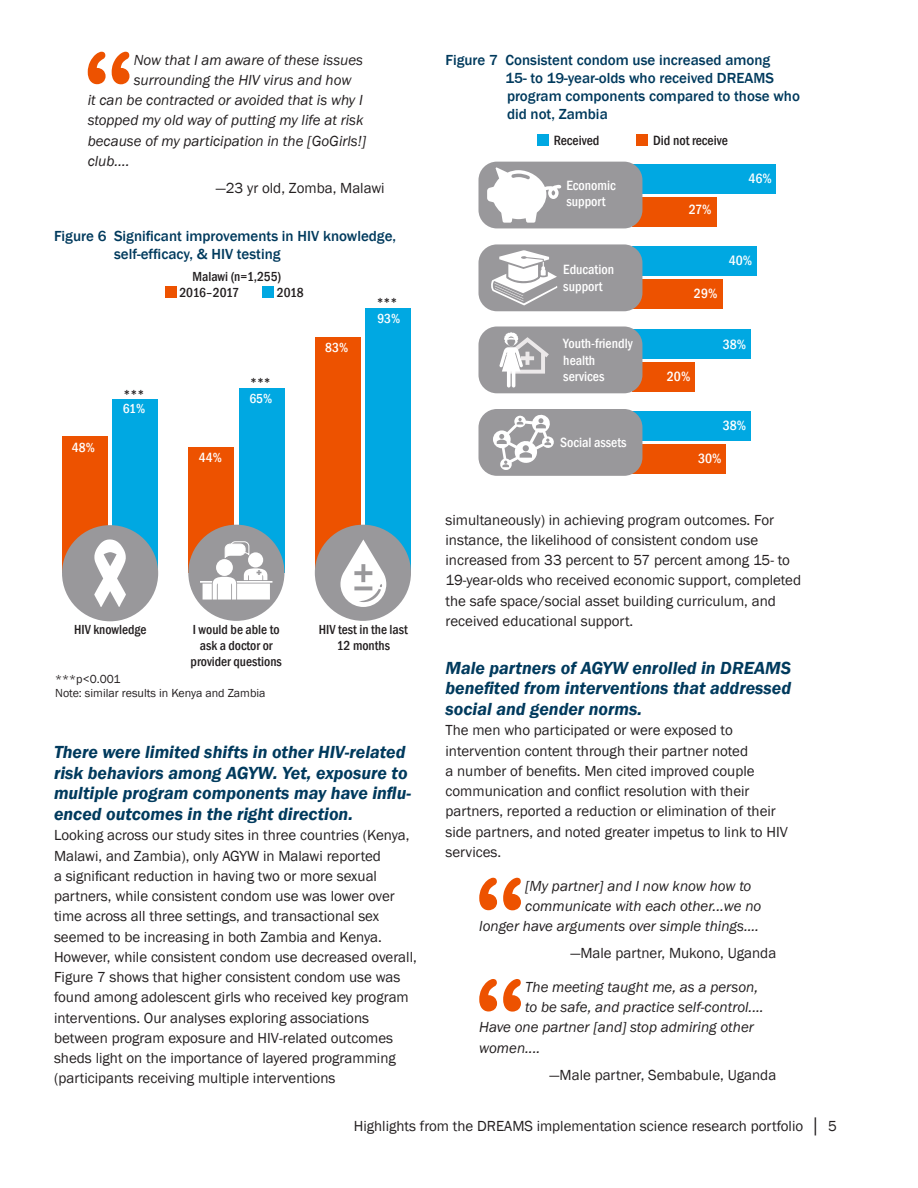
<style>
.page{position:relative;width:918px;height:1188px;background:#fff}
.page>*{position:absolute;margin:0;border:0;box-sizing:border-box;transform-origin:0 0}
.t1{font:111.3px "Arial Rounded MT Bold";color:#ed5200}
.Heading_2{font:italic 600 18px/20.7px "Franklin Gothic";color:#003a5d}
.Normal_after_Heading{font:15px/20.2px "Franklin Gothic";color:#231f20}
.t2{font:italic 15px "Franklin Gothic";color:#231f20}
.Table_Figure_heading{font:500 15px/18px "Franklin Gothic";color:#003a5d}
.Quote_author{font:15px "Franklin Gothic";color:#231f20}
.t3{font:500 condensed 13.8px/16.5px "Franklin Gothic";color:#fff}
.t4{font:500 condensed 13.8px "Franklin Gothic";color:#231f20}
.t5{font:500 condensed 13.5px/16.2px "Franklin Gothic";color:#231f20;text-align:center}
.t6{font:500 condensed 13.5px "Franklin Gothic";color:#fff}
.t7{font:500 condensed 13.5px "Franklin Gothic";letter-spacing:-.04em;color:#231f20}
.t8{font:12px/14.4px "Franklin Gothic";color:#231f20}
</style>
<div class="page">
<div style="left:632px;top:197px;width:85px;height:30px;background:#ed5200"></div>
<div style="left:632px;top:279px;width:91px;height:30px;background:#ed5200"></div>
<div style="left:632px;top:362px;width:63px;height:30px;background:#ed5200"></div>
<div style="left:632px;top:444px;width:94px;height:30px;background:#ed5200"></div>
<div style="left:632px;top:164px;width:144px;height:30px;background:#00a8e2"></div>
<div style="left:632px;top:246px;width:125px;height:30px;background:#00a8e2"></div>
<div style="left:632px;top:329px;width:119px;height:30px;background:#00a8e2"></div>
<div style="left:632px;top:411px;width:119px;height:30px;background:#00a8e2"></div>
<div style="left:538px;top:134px;width:11px;height:11px;background:#00a8e2"></div>
<div style="left:637px;top:134px;width:11px;height:11px;background:#ed5200"></div>
<div style="left:478px;top:162px;width:164px;height:66px;background:#99989b;border-radius:18px"></div>
<svg style="left:487px;top:167px;width:74px;height:56px"></svg>
<div style="left:478px;top:244px;width:164px;height:67px;background:#99989b;border-radius:18px"></div>
<svg style="left:491px;top:250px;width:66px;height:55px"></svg>
<div style="left:478px;top:327px;width:164px;height:66px;background:#99989b;border-radius:18px"></div>
<svg style="left:499px;top:332px;width:50px;height:56px"></svg>
<div style="left:478px;top:409px;width:164px;height:67px;background:#99989b;border-radius:18px"></div>
<svg style="left:493px;top:414px;width:61px;height:56px"></svg>
<div style="left:165px;top:287px;width:11px;height:11px;background:#ed5200"></div>
<div style="left:262px;top:287px;width:11px;height:11px;background:#00a8e2"></div>
<div style="left:62px;top:436px;width:45px;height:137px;background:#ed5200"></div>
<div style="left:188px;top:448px;width:46px;height:125px;background:#ed5200"></div>
<div style="left:315px;top:337px;width:45px;height:236px;background:#ed5200"></div>
<div style="left:112px;top:399px;width:46px;height:174px;background:#00a8e2"></div>
<div style="left:239px;top:388px;width:45px;height:185px;background:#00a8e2"></div>
<div style="left:365px;top:309px;width:46px;height:264px;background:#00a8e2"></div>
<div style="left:62px;top:525px;width:96px;height:96px;background:#99989b;border-radius:50%"></div>
<div style="left:188px;top:525px;width:96px;height:96px;background:#99989b;border-radius:50%"></div>
<div style="left:315px;top:525px;width:96px;height:96px;background:#99989b;border-radius:50%"></div>
<svg style="left:94px;top:539px;width:32px;height:68px"></svg>
<svg style="left:340px;top:539px;width:46px;height:68px"></svg>
<div style="left:248px;top:552px;width:15px;height:16px;background:#fff;border-radius:50%"></div>
<div style="left:216px;top:559px;width:17px;height:17px;background:#fff;border-radius:50%"></div>
<svg style="left:224px;top:541px;width:26px;height:18px"></svg>
<svg style="left:200px;top:568px;width:72px;height:32px"></svg>
<p class="t1" style="left:83px;top:27px;width:52px">“</p>
<p class="t2" style="left:134px;top:50px;width:231px">Now that I am aware of these issues</p>
<p class="t2" style="left:134px;top:70px;width:219px">surrounding the HIV virus and how</p>
<p class="t2" style="left:88px;top:91px;width:277px">it can be contracted or avoided that is why I</p>
<p class="t2" style="left:88px;top:111px;width:277px">stopped my old way of putting my life at risk</p>
<p class="t2" style="left:88px;top:131px;width:280px">because of my participation in the [GoGirls!]</p>
<p class="t2" style="left:88px;top:151px;width:43px">club….</p>
<p class="Quote_author" style="left:216px;top:178px;width:170px">—23 yr old, Zomba, Malawi</p>
<p class="Table_Figure_heading" style="left:114px;top:227px;width:284px;text-indent:-60px">Figure 6 Significant improvements in HIV knowledge, self-efficacy, &amp; HIV testing</p>
<p class="t7" style="left:179px;top:284px;width:61px">2016–2017</p>
<p class="t5" style="left:277px;top:285px;width:28px">2018</p>
<p class="t5" style="left:193px;top:268px;width:90px">Malawi (n=1,255)</p>
<p class="t5" style="left:377px;top:294px;width:22px">***</p>
<p class="t6" style="left:72px;top:438px;width:24px">48%</p>
<p class="t5" style="left:124px;top:386px;width:22px">***</p>
<p class="t6" style="left:123px;top:400px;width:24px">61%</p>
<p class="t6" style="left:199px;top:449px;width:25px">44%</p>
<p class="t5" style="left:250px;top:375px;width:22px">***</p>
<p class="t6" style="left:249px;top:390px;width:24px">65%</p>
<p class="t6" style="left:325px;top:338px;width:24px">83%</p>
<p class="t6" style="left:377px;top:310px;width:24px">93%</p>
<p class="t5" style="left:74px;top:621px;width:74px">HIV knowledge</p>
<p class="t5" style="left:191px;top:621px;width:93px">I would be able to ask a doctor or provider questions</p>
<p class="t5" style="left:319px;top:621px;width:91px">HIV test in the last<br>12 months</p>
<p class="t8" style="left:55px;top:672px;width:212px">***p&lt;0.001<br>Note: similar results in Kenya and Zambia</p>
<p class="Heading_2" style="left:54px;top:742px;width:359px">There were limited shifts in other HIV-related risk behaviors among AGYW. Yet, exposure to multiple program components may have influ&shy;enced outcomes in the right direction.</p>
<p class="Normal_after_Heading" style="left:54px;top:826px;width:364px">Looking across our study sites in three countries (Kenya, Malawi, and Zambia), only AGYW in Malawi reported<br>a significant reduction in having two or more sexual partners, while consistent condom use was lower over time across all three settings, and transactional sex seemed to be increasing in both Zambia and Kenya.<br>However, while consistent condom use decreased overall, Figure 7 shows that higher consistent condom use was found among adolescent girls who received key program interventions. Our analyses exploring associations between program exposure and HIV-related outcomes sheds light on the importance of layered programming (participants receiving multiple interventions</p>
<p class="Table_Figure_heading" style="left:506px;top:51px;width:296px;text-indent:-60px">Figure 7 Consistent condom use increased among<br>15- to 19-year-olds who received DREAMS program components compared to those who did not, Zambia</p>
<p class="t4" style="left:554px;top:131px;width:47px">Received</p>
<p class="t4" style="left:653px;top:131px;width:76px">Did not receive</p>
<p class="t3" style="left:566px;top:177px;width:51px">Economic support</p>
<p class="t3" style="left:689px;top:201px;width:25px">27%</p>
<p class="t3" style="left:748px;top:170px;width:25px">46%</p>
<p class="t3" style="left:563px;top:261px;width:52px">Education support</p>
<p class="t3" style="left:563px;top:335px;width:71px">Youth-friendly health services</p>
<p class="t3" style="left:560px;top:434px;width:68px">Social assets</p>
<p class="t3" style="left:694px;top:285px;width:25px">29%</p>
<p class="t3" style="left:729px;top:252px;width:25px">40%</p>
<p class="t3" style="left:667px;top:368px;width:25px">20%</p>
<p class="t3" style="left:723px;top:336px;width:25px">38%</p>
<p class="t3" style="left:723px;top:417px;width:25px">38%</p>
<p class="t3" style="left:698px;top:450px;width:25px">30%</p>
<p class="Normal_after_Heading" style="left:446px;top:510px;width:357px">simultaneously) in achieving program outcomes. For instance, the likelihood of consistent condom use increased from 33 percent to 57 percent among 15- to 19-year-olds who received economic support, completed the safe space/social asset building curriculum, and received educational support.</p>
<p class="Heading_2" style="left:446px;top:657px;width:347px;text-align:justify">Male partners of AGYW enrolled in DREAMS benefited from interventions that addressed social and gender norms.</p>
<p class="Normal_after_Heading" style="left:446px;top:720px;width:344px">The men who participated or were exposed to intervention content through their partner noted<br>a number of benefits. Men cited improved couple communication and conflict resolution with their partners, reported a reduction or elimination of their side partners, and noted greater impetus to link to HIV services.</p>
<p class="t1" style="left:474px;top:853px;width:52px">“</p>
<p class="t2" style="left:525px;top:876px;width:228px">[My partner] and I now know how to</p>
<p class="t2" style="left:525px;top:896px;width:238px">communicate with each other...we no</p>
<p class="t2" style="left:479px;top:917px;width:281px">longer have arguments over simple things....</p>
<p class="Quote_author" style="left:570px;top:944px;width:207px">—Male partner, Mukono, Uganda</p>
<p class="t1" style="left:474px;top:955px;width:52px">“</p>
<p class="t2" style="left:525px;top:977px;width:234px">The meeting taught me, as a person,</p>
<p class="t2" style="left:525px;top:998px;width:240px">to be safe, and practice self-control....</p>
<p class="t2" style="left:479px;top:1018px;width:276px">Have one partner [and] stop admiring other</p>
<p class="t2" style="left:479px;top:1038px;width:62px">women....</p>
<p class="Quote_author" style="left:550px;top:1065px;width:228px">—Male partner, Sembabule, Uganda</p>
<p class="Normal_after_Heading" style="left:354px;top:1116px;width:485px">Highlights from the DREAMS implementation science research portfolio │ 5</p>
</div>
